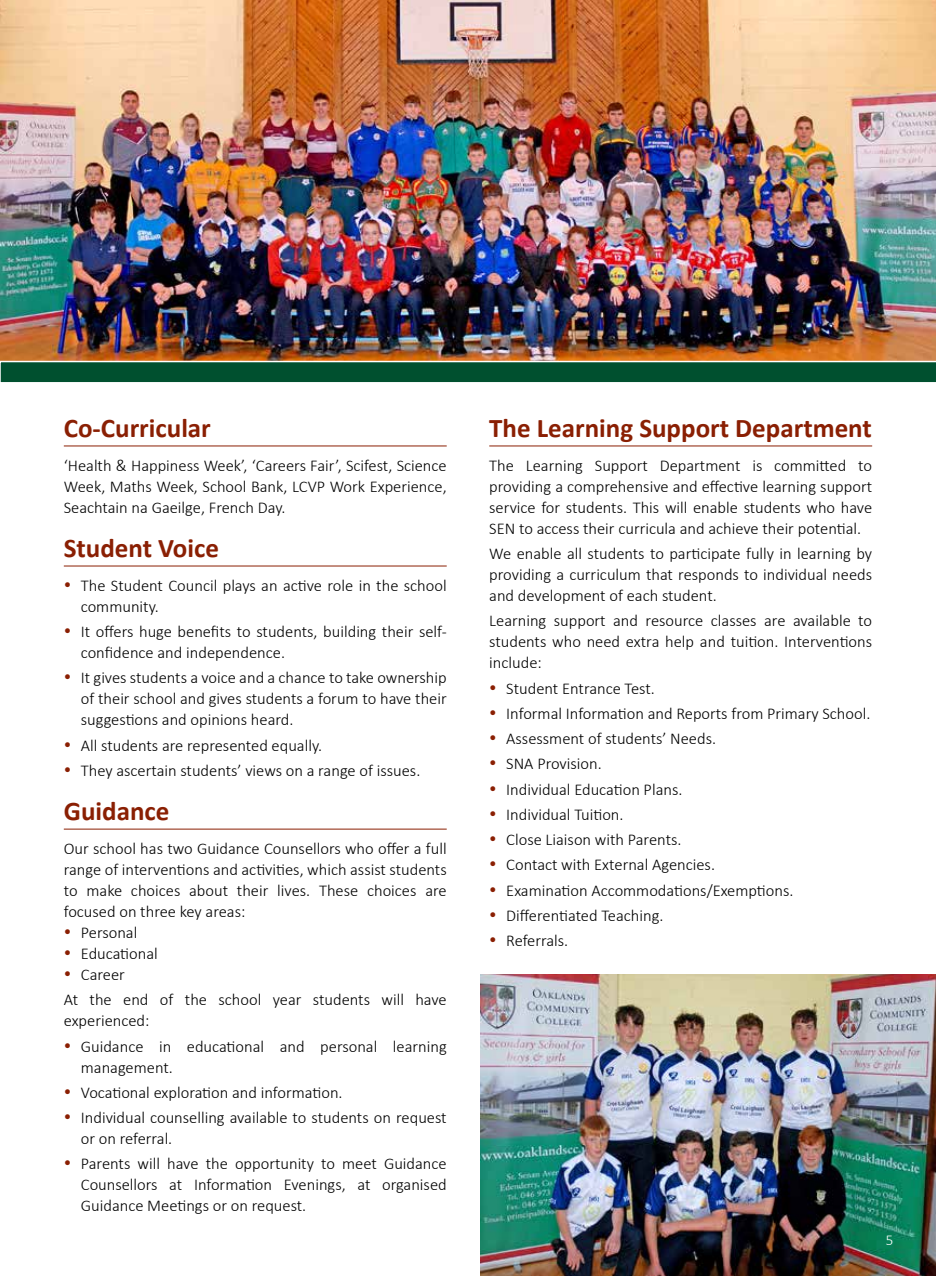
<style>
.page{position:relative;width:936px;height:1276px;background:#fff}
.page>*{position:absolute;margin:0;border:0;box-sizing:border-box;transform-origin:0 0}
.t1{font:700 27px "Calibri";color:#8a1f03}
.t2{font:300 16.5px/21px "Calibri";color:#000;text-align:justify}
.t3{font:300 15px "Calibri";color:#fff}
.s1{color:#8a1f03}
</style>
<div class="page">
<hr style="left:64px;top:445px;width:382px;height:1px;background:#8a1f03">
<hr style="left:64px;top:565px;width:382px;height:1px;background:#8a1f03">
<hr style="left:64px;top:828px;width:382px;height:1px;background:#8a1f03">
<hr style="left:489px;top:445px;width:383px;height:1px;background:#8a1f03">
<img style="left:0;top:0;width:935px;height:361px">
<img style="left:480px;top:974px;width:455px;height:302px">
<svg style="left:0;top:362px;width:935px;height:21px;background:#0f5a3b"></svg>
<h1 class="t1" style="left:64px;top:411px;width:149px">Co-Curricular</h1>
<p class="t2" style="left:64px;top:454px;width:384px">‘Health &amp; Happiness Week’, ‘Careers Fair’, Scifest, Science Week, Maths Week, School Bank, LCVP Work Experience, Seachtain na Gaeilge, French Day.</p>
<h1 class="t1" style="left:64px;top:531px;width:157px">Student Voice</h1>
<p class="t2" style="left:81px;top:574px;width:367px;text-indent:-17px"><span class="s1">•</span> The Student Council plays an active role in the school community.</p>
<p class="t2" style="left:81px;top:620px;width:367px;text-indent:-17px"><span class="s1">•</span> It offers huge benefits to students, building their self&shy;confidence and independence.</p>
<p class="t2" style="left:81px;top:666px;width:367px;text-indent:-17px"><span class="s1">•</span> It gives students a voice and a chance to take ownership of their school and gives students a forum to have their suggestions and opinions heard.</p>
<p class="t2" style="left:64px;top:734px;width:260px"><span class="s1">•</span> All students are represented equally.</p>
<p class="t2" style="left:64px;top:759px;width:358px"><span class="s1">•</span> They ascertain students’ views on a range of issues.</p>
<h1 class="t1" style="left:64px;top:794px;width:107px">Guidance</h1>
<p class="t2" style="left:64px;top:837px;width:384px">Our school has two Guidance Counsellors who offer a full range of interventions and activities, which assist students to make choices about their lives. These choices are focused on three key areas:</p>
<p class="t2" style="left:64px;top:921px;width:75px"><span class="s1">•</span> Personal</p>
<p class="t2" style="left:64px;top:942px;width:95px"><span class="s1">•</span> Educational</p>
<p class="t2" style="left:64px;top:961px;width:384px;line-height:25.2px"><span class="s1">•</span> Career<br>At the end of the school year students will have</p>
<p class="t2" style="left:64px;top:1009px;width:87px">experienced:</p>
<p class="t2" style="left:81px;top:1034px;width:367px;text-indent:-17px"><span class="s1">•</span> Guidance in educational and personal learning management.</p>
<p class="t2" style="left:64px;top:1081px;width:280px"><span class="s1">•</span> Vocational exploration and information.</p>
<p class="t2" style="left:81px;top:1106px;width:367px;text-indent:-17px"><span class="s1">•</span> Individual counselling available to students on request or on referral.</p>
<p class="t2" style="left:81px;top:1152px;width:367px;text-indent:-17px"><span class="s1">•</span> Parents will have the opportunity to meet Guidance Counsellors at Information Evenings, at organised Guidance Meetings or on request.</p>
<h1 class="t1" style="left:489px;top:411px;width:384px">The Learning Support Department</h1>
<p class="t2" style="left:489px;top:454px;width:384px">The Learning Support Department is committed to providing a comprehensive and effective learning support service for students. This will enable students who have SEN to access their curricula and achieve their potential.</p>
<p class="t2" style="left:489px;top:542px;width:384px">We enable all students to participate fully in learning by providing a curriculum that responds to individual needs and development of each student.</p>
<p class="t2" style="left:489px;top:609px;width:384px">Learning support and resource classes are available to students who need extra help and tuition. Interventions include:</p>
<p class="t2" style="left:489px;top:677px;width:167px"><span class="s1">•</span> Student Entrance Test.</p>
<p class="t2" style="left:489px;top:702px;width:382px"><span class="s1">•</span> Informal Information and Reports from Primary School.</p>
<p class="t2" style="left:489px;top:727px;width:228px"><span class="s1">•</span> Assessment of students’ Needs.</p>
<p class="t2" style="left:489px;top:752px;width:114px"><span class="s1">•</span> SNA Provision.</p>
<p class="t2" style="left:489px;top:778px;width:195px"><span class="s1">•</span> Individual Education Plans.</p>
<p class="t2" style="left:489px;top:803px;width:136px"><span class="s1">•</span> Individual Tuition.</p>
<p class="t2" style="left:489px;top:828px;width:194px"><span class="s1">•</span> Close Liaison with Parents.</p>
<p class="t2" style="left:489px;top:853px;width:227px"><span class="s1">•</span> Contact with External Agencies.</p>
<p class="t2" style="left:489px;top:879px;width:306px"><span class="s1">•</span> Examination Accommodations/Exemptions.</p>
<p class="t2" style="left:489px;top:904px;width:176px"><span class="s1">•</span> Differentiated Teaching.</p>
<p class="t2" style="left:489px;top:929px;width:80px"><span class="s1">•</span> Referrals.</p>
<p class="t3" style="left:885px;top:1230px;width:9px">5</p>
</div>
